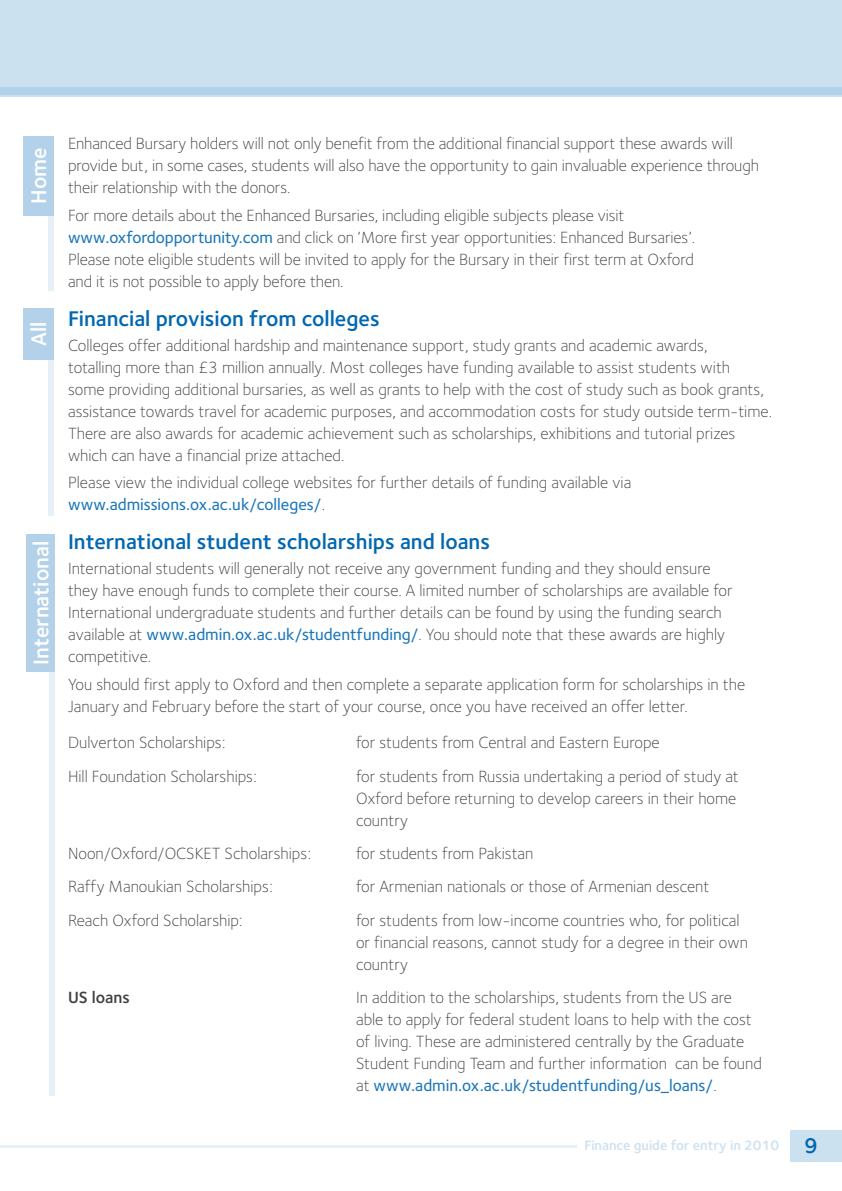
<style>
.page{position:relative;width:842px;height:1191px;background:#fff}
.page>*{position:absolute;margin:0;border:0;box-sizing:border-box;transform-origin:0 0}
.t1{font:600 22px "Foundry Sterling";color:#0067b1}
.t2{font:600 22px "Foundry Sterling";color:#fff}
.t3{font:300 16.8px/22px "Foundry Sterling";color:#414142}
.t4{font:600 16.8px "Foundry Sterling";color:#414142}
.t5{font:600 14px "Foundry Sterling";color:#cce1ef}
.s1{font-weight:500;color:#1a76b9}
.s2{font-size:22px;color:#0067b1}
</style>
<div class="page">
<div style="left:0;top:0;width:842px;height:96px;background:#cce1ef"></div>
<hr style="left:0;top:1144px;width:577px;height:3px;background:#e6f0f7">
<div style="left:791px;top:1130px;width:51px;height:31px;background:#cce1ef"></div>
<div style="left:0;top:88px;width:842px;height:7px;background:#b3d1e8"></div>
<div style="left:48px;top:136px;width:6px;height:154px;background:#e6f0f7"></div>
<div style="left:24px;top:136px;width:30px;height:79px;background:#b3d1e8"></div>
<div style="left:48px;top:308px;width:6px;height:207px;background:#e6f0f7"></div>
<div style="left:24px;top:308px;width:30px;height:52px;background:#b3d1e8"></div>
<div style="left:49px;top:538px;width:5px;height:557px;background:#e6f0f7"></div>
<div style="left:26px;top:534px;width:29px;height:138px;background:#b3d1e8"></div>
<h1 class="t2" style="left:23px;top:204px;width:58px;rotate:-90deg">Home</h1>
<h1 class="t2" style="left:23px;top:346px;width:26px;rotate:-90deg">All</h1>
<h1 class="t2" style="left:26px;top:664px;width:125px;rotate:-90deg">International</h1>
<p class="t3" style="left:68px;top:132px;width:692px">Enhanced Bursary holders will not only benefit from the additional financial support these awards will provide but, in some cases, students will also have the opportunity to gain invaluable experience through their relationship with the donors.</p>
<p class="t3" style="left:68px;top:204px;width:628px">For more details about the Enhanced Bursaries, including eligible subjects please visit <span class="s1">www.oxfordopportunity.com</span> and click on ‘More first year opportunities: Enhanced Bursaries’.<br>Please note eligible students will be invited to apply for the Bursary in their first term at Oxford and it is not possible to apply before then.</p>
<h1 class="t1" style="left:68px;top:303px;width:313px">Financial provision from colleges</h1>
<p class="t3" style="left:68px;top:333px;width:705px">Colleges offer additional hardship and maintenance support, study grants and academic awards,<br>totalling more than £3 million annually. Most colleges have funding available to assist students with<br>some providing additional bursaries, as well as grants to help with the cost of study such as book grants, assistance towards travel for academic purposes, and accommodation costs for study outside term-time.<br>There are also awards for academic achievement such as scholarships, exhibitions and tutorial prizes which can have a financial prize attached.</p>
<p class="t3" style="left:68px;top:471px;width:565px">Please view the individual college websites for further details of funding available via <span class="s1">www.admissions.ox.ac.uk/colleges/</span>.</p>
<h1 class="t1" style="left:68px;top:526px;width:424px">International student scholarships and loans</h1>
<p class="t3" style="left:68px;top:557px;width:666px">International students will generally not receive any government funding and they should ensure they have enough funds to complete their course. A limited number of scholarships are available for International undergraduate students and further details can be found by using the funding search available at <span class="s1">www.admin.ox.ac.uk/studentfunding/</span>. You should note that these awards are highly competitive.</p>
<p class="t3" style="left:68px;top:673px;width:679px">You should first apply to Oxford and then complete a separate application form for scholarships in the<br>January and February before the start of your course, once you have received an offer letter.</p>
<p class="t3" style="left:68px;top:731px;width:159px">Dulverton Scholarships:</p>
<p class="t3" style="left:356px;top:731px;width:305px">for students from Central and Eastern Europe</p>
<p class="t3" style="left:68px;top:764px;width:190px">Hill Foundation Scholarships:</p>
<p class="t3" style="left:356px;top:764px;width:384px">for students from Russia undertaking a period of study at<br>Oxford before returning to develop careers in their home country</p>
<p class="t3" style="left:68px;top:842px;width:245px">Noon/Oxford/OCSKET Scholarships:</p>
<p class="t3" style="left:356px;top:842px;width:179px">for students from Pakistan</p>
<p class="t3" style="left:68px;top:875px;width:206px">Raffy Manoukian Scholarships:</p>
<p class="t3" style="left:356px;top:875px;width:355px">for Armenian nationals or those of Armenian descent</p>
<p class="t3" style="left:68px;top:908px;width:176px">Reach Oxford Scholarship:</p>
<p class="t3" style="left:356px;top:908px;width:393px">for students from low-income countries who, for political or financial reasons, cannot study for a degree in their own country</p>
<p class="t4" style="left:68px;top:985px;width:63px">US loans</p>
<p class="t3" style="left:356px;top:986px;width:407px">In addition to the scholarships, students from the US are able to apply for federal student loans to help with the cost of living. These are administered centrally by the Graduate Student Funding Team and further information can be found at <span class="s1">www.admin.ox.ac.uk/studentfunding/us_loans/</span>.</p>
<p class="t5" style="left:584px;top:1135px;width:235px">Finance guide for entry in 2010 <span class="s2">9</span></p>
</div>
